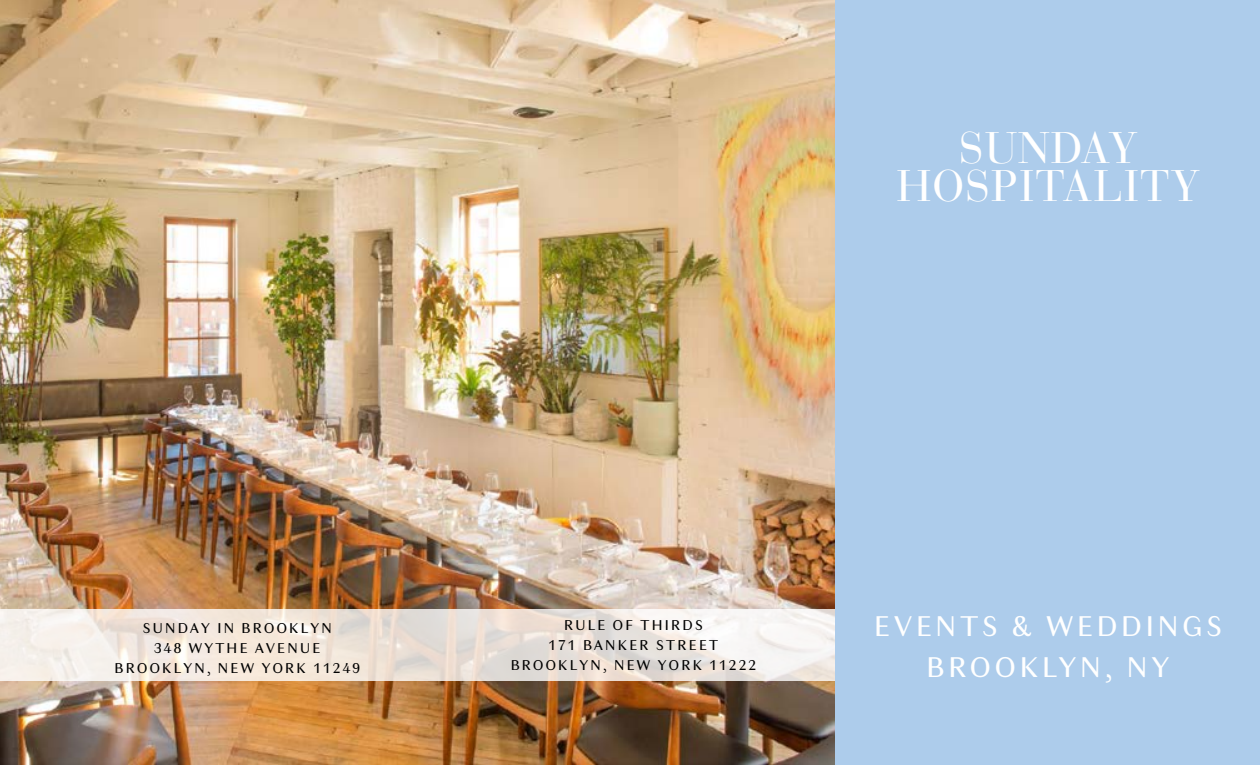
<style>
.page{position:relative;width:1260px;height:765px;background:#fff}
.page>*{position:absolute;margin:0;border:0;box-sizing:border-box;transform-origin:0 0}
.t1{font:44px/38.2px "Bauer Bodoni Std";letter-spacing:.03em;color:#fff;text-align:center}
.t2{font:30px/40.6px "Granville";letter-spacing:.095em;color:#fff;text-align:center}
.t3{font:15px/20px "Granville";letter-spacing:.11em;color:#000;text-align:center}
</style>
<div class="page">
<img style="left:0;top:0;width:835px;height:765px">
<div style="left:835px;top:0;width:425px;height:765px;background:#adcceb"></div>
<svg style="left:1px;top:609px;width:834px;height:72px"></svg>
<h1 class="t1" style="left:897px;top:129px;width:305px">SUNDAY<br>HOSPITALITY</h1>
<p class="t3" style="left:114px;top:618px;width:248px">SUNDAY IN BROOKLYN<br>348 WYTHE AVENUE<br>BROOKLYN, NEW YORK 11249</p>
<p class="t3" style="left:510px;top:615px;width:248px">RULE OF THIRDS<br>171 BANKER STREET<br>BROOKLYN, NEW YORK 11222</p>
<h2 class="t2" style="left:873px;top:606px;width:350px">EVENTS &amp; WEDDINGS<br>BROOKLYN, NY</h2>
</div>
